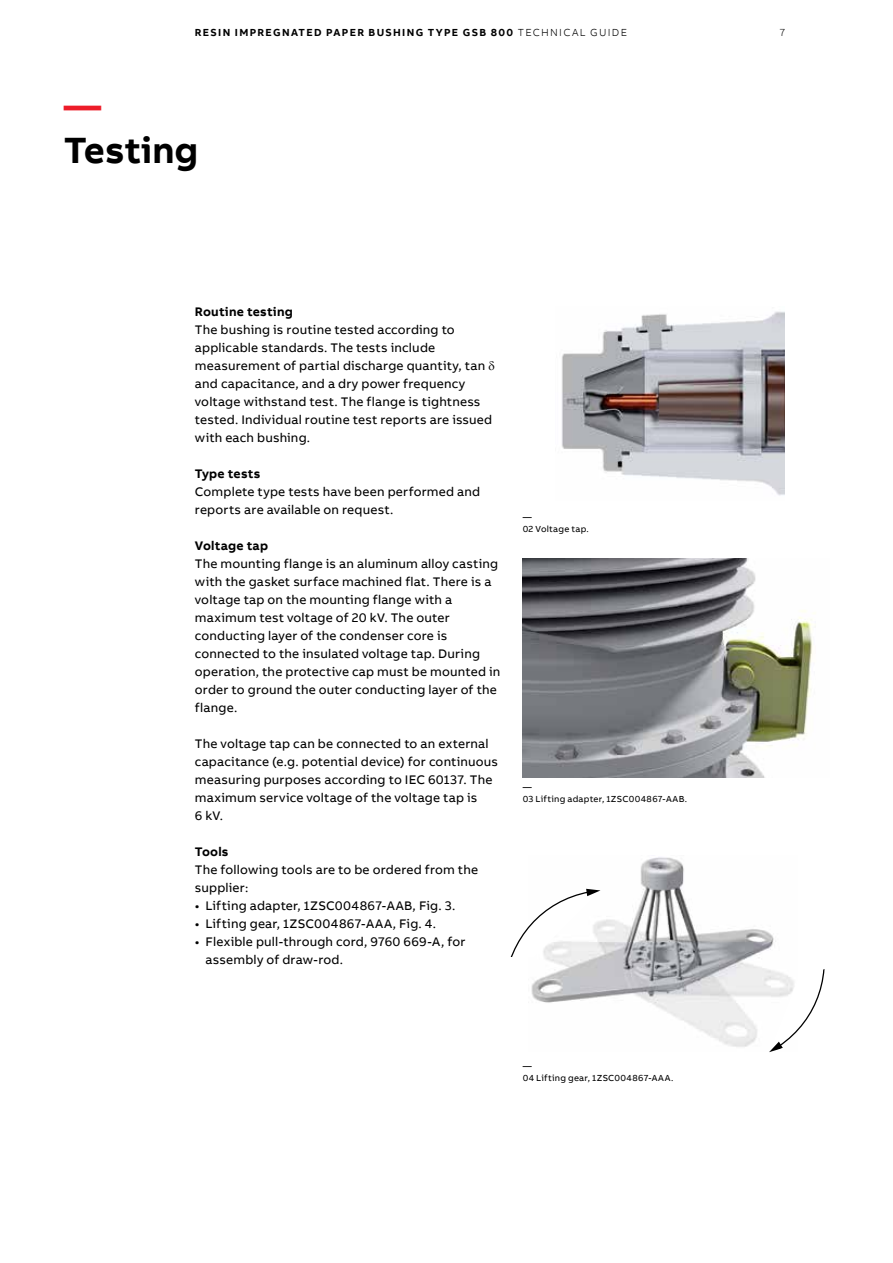
<style>
.page{position:relative;width:893px;height:1263px;background:#fff}
.page>*{position:absolute;margin:0;border:0;box-sizing:border-box;transform-origin:0 0}
.t1{font:700 37.5px "AB Bvoice";color:#000}
.t2{font:700 37.5px "AB Bvoice";color:#ed1c29}
.t3{font:12.75px/18px "AB Bvoice";letter-spacing:.015em;color:#000}
.t4{font:700 12.75px "AB Bvoice";letter-spacing:.015em;color:#000}
.t5{font:700 10.5px "AB Bvoice";letter-spacing:.13em;color:#000}
.t6{font:300 10.5px "AB Bvoice";color:#000}
.t7{font:9px/12px "AB Bvoice";letter-spacing:.03em;color:#000}
.s1{font-weight:300}
</style>
<div class="page">
<img style="left:561px;top:311px;width:224px;height:185px">
<img style="left:523px;top:559px;width:292px;height:218px">
<img style="left:531px;top:857px;width:245px;height:190px">
<svg style="left:511px;top:889px;width:89px;height:67px"></svg>
<svg style="left:769px;top:969px;width:56px;height:83px"></svg>
<p class="t5" style="left:195px;top:25px;width:434px">RESIN IMPREGNATED PAPER BUSHING TYPE GSB 800 <span class="s1">TECHNICAL GUIDE</span></p>
<p class="t6" style="left:780px;top:26px;width:7px">7</p>
<h1 class="t2" style="left:64px;top:81px;width:39px">—</h1>
<h1 class="t1" style="left:64px;top:126px;width:136px">Testing</h1>
<p class="t4" style="left:195px;top:303px;width:99px">Routine testing</p>
<p class="t3" style="left:195px;top:321px;width:299px">The bushing is routine tested according to applicable standards. The tests include measurement of partial discharge quantity, tan and capacitance, and a dry power frequency voltage withstand test. The flange is tightness tested. Individual routine test reports are issued with each bushing.</p>
<p class="t4" style="left:195px;top:465px;width:67px">Type tests</p>
<p class="t3" style="left:195px;top:483px;width:287px">Complete type tests have been performed and reports are available on request.</p>
<p class="t4" style="left:195px;top:537px;width:75px">Voltage tap</p>
<p class="t3" style="left:195px;top:555px;width:307px">The mounting flange is an aluminum alloy casting with the gasket surface machined flat. There is a voltage tap on the mounting flange with a maximum test voltage of 20 kV. The outer conducting layer of the condenser core is connected to the insulated voltage tap. During operation, the protective cap must be mounted in order to ground the outer conducting layer of the flange.</p>
<p class="t3" style="left:195px;top:735px;width:305px">The voltage tap can be connected to an external capacitance (e.g. potential device) for continuous measuring purposes according to IEC 60137. The maximum service voltage of the voltage tap is<br>6 kV.</p>
<p class="t4" style="left:195px;top:843px;width:35px">Tools</p>
<p class="t3" style="left:195px;top:861px;width:285px">The following tools are to be ordered from the supplier:</p>
<p class="t3" style="left:195px;top:897px;width:262px">• Lifting adapter, 1ZSC004867-AAB, Fig. 3.</p>
<p class="t3" style="left:195px;top:915px;width:243px">• Lifting gear, 1ZSC004867-AAA, Fig. 4.</p>
<p class="t3" style="left:206px;top:933px;width:261px;text-indent:-11px">• Flexible pull-through cord, 9760 669-A, for assembly of draw-rod.</p>
<p class="t7" style="left:523px;top:511px;width:68px">—<br>02 Voltage tap.</p>
<p class="t7" style="left:523px;top:781px;width:166px">—<br>03 Lifting adapter, 1ZSC004867-AAB.</p>
<p class="t7" style="left:523px;top:1060px;width:152px">—<br>04 Lifting gear, 1ZSC004867-AAA.</p>
</div>
